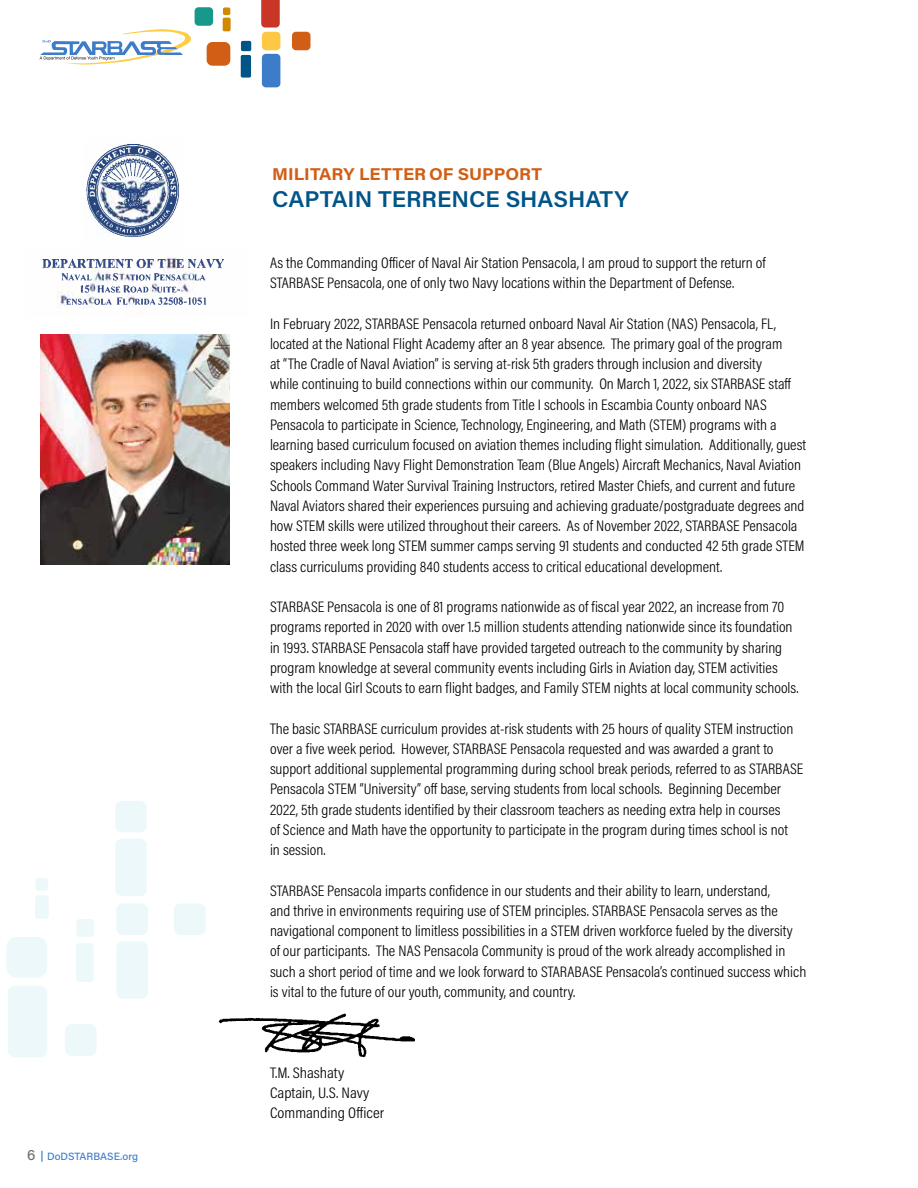
<style>
.page{position:relative;width:918px;height:1188px;background:#fff}
.page>*{position:absolute;margin:0;border:0;box-sizing:border-box;transform-origin:0 0}
.t1{font:600 22.8px "Acumin Pro";color:#005487}
.t2{font:700 17.1px "Acumin Pro";color:#d15e14;scale:1.05 1}
.t3{font:300 15.3px/20.2px "Acumin Pro Cond";color:#000;scale:1.05 1}
.t4{font:300 15.3px/20.2px "Acumin Pro Cond";color:#000;scale:1.1 1}
.t5{font:500 10.5px "Acumin Pro";letter-spacing:-.005em;color:#3d7cc9}
.s1{font-size:15px;color:#6f7271}
.s2{font-weight:600}
</style>
<div class="page">
<svg style="left:261px;top:0;width:19px;height:28px"></svg>
<div style="left:207px;top:42px;width:23px;height:24px;background:#d15e14;border-radius:6px"></div>
<div style="left:292px;top:32px;width:19px;height:18px;background:#d15e14;border-radius:4px"></div>
<div style="left:241px;top:41px;width:10px;height:10px;background:#005487;border-radius:2px"></div>
<div style="left:241px;top:55px;width:10px;height:23px;background:#005487;border-radius:2px"></div>
<div style="left:223px;top:7px;width:7px;height:8px;background:#cf8a00;border-radius:2px"></div>
<div style="left:223px;top:18px;width:8px;height:13px;background:#cf8a00;border-radius:2px"></div>
<div style="left:262px;top:54px;width:18px;height:33px;background:#3d7cc9;border-radius:4px"></div>
<div style="left:262px;top:32px;width:18px;height:18px;background:#ffc844;border-radius:4px"></div>
<div style="left:195px;top:7px;width:18px;height:19px;background:#18988b;border-radius:4px"></div>
<svg style="left:40px;top:29px;width:151px;height:36px"></svg>
<img style="left:86px;top:145px;width:93px;height:92px">
<img style="left:100px;top:182px;width:64px;height:37px">
<img style="left:109px;top:183px;width:55px;height:39px">
<img style="left:40px;top:335px;width:190px;height:229px">
<img style="left:59px;top:257px;width:147px;height:59px">
<img style="left:42px;top:259px;width:182px;height:45px">
<img style="left:182px;top:275px;width:10px;height:16px">
<img style="left:126px;top:277px;width:6px;height:27px">
<div style="left:115px;top:839px;width:32px;height:57px;background:#edf8fa;border-radius:7px"></div>
<div style="left:115px;top:801px;width:32px;height:32px;background:#edf8fa;border-radius:7px"></div>
<div style="left:6px;top:937px;width:41px;height:41px;background:#edf8fa;border-radius:10px"></div>
<div style="left:8px;top:986px;width:39px;height:71px;background:#edf8fa;border-radius:7px"></div>
<div style="left:174px;top:903px;width:32px;height:32px;background:#edf8fa;border-radius:7px"></div>
<div style="left:76px;top:919px;width:18px;height:18px;background:#edf8fa;border-radius:3px"></div>
<div style="left:76px;top:943px;width:18px;height:39px;background:#edf8fa;border-radius:3px"></div>
<div style="left:35px;top:878px;width:13px;height:13px;background:#edf8fa;border-radius:3px"></div>
<div style="left:35px;top:895px;width:14px;height:24px;background:#edf8fa;border-radius:3px"></div>
<div style="left:116px;top:941px;width:32px;height:58px;background:#edf8fa;border-radius:7px"></div>
<div style="left:116px;top:903px;width:32px;height:32px;background:#edf8fa;border-radius:7px"></div>
<div style="left:65px;top:1024px;width:32px;height:32px;background:#edf8fa;border-radius:7px"></div>
<img style="left:219px;top:1013px;width:196px;height:45px">
<p class="t5" style="left:27px;top:1149px;width:113px"><span class="s1">6</span> <span class="s2">|</span> DoDSTARBASE.org</p>
<p class="t2" style="left:272px;top:162px;width:258px">MILITARY LETTER OF SUPPORT</p>
<h1 class="t1" style="left:272px;top:183px;width:358px">CAPTAIN TERRENCE SHASHATY</h1>
<p class="t3" style="left:270px;top:252px;width:474px">As the Commanding Officer of Naval Air Station Pensacola, I am proud to support the return of<br>STARBASE Pensacola, one of only two Navy locations within the Department of Defense.</p>
<p class="t3" style="left:270px;top:313px;width:512px">In February 2022, STARBASE Pensacola returned onboard Naval Air Station (NAS) Pensacola, FL, located at the National Flight Academy after an 8 year absence. The primary goal of the program<br>at “The Cradle of Naval Aviation” is serving at-risk 5th graders through inclusion and diversity<br>while continuing to build connections within our community. On March 1, 2022, six STARBASE staff members welcomed 5th grade students from Title I schools in Escambia County onboard NAS Pensacola to participate in Science, Technology, Engineering, and Math (STEM) programs with a learning based curriculum focused on aviation themes including flight simulation. Additionally, guest speakers including Navy Flight Demonstration Team (Blue Angels) Aircraft Mechanics, Naval Aviation Schools Command Water Survival Training Instructors, retired Master Chiefs, and current and future Naval Aviators shared their experiences pursuing and achieving graduate/postgraduate degrees and how STEM skills were utilized throughout their careers. As of November 2022, STARBASE Pensacola hosted three week long STEM summer camps serving 91 students and conducted 42 5th grade STEM class curriculums providing 840 students access to critical educational development.</p>
<p class="t3" style="left:270px;top:596px;width:505px">STARBASE Pensacola is one of 81 programs nationwide as of fiscal year 2022, an increase from 70 programs reported in 2020 with over 1.5 million students attending nationwide since its foundation in 1993. STARBASE Pensacola staff have provided targeted outreach to the community by sharing program knowledge at several community events including Girls in Aviation day, STEM activities with the local Girl Scouts to earn flight badges, and Family STEM nights at local community schools.</p>
<p class="t3" style="left:270px;top:718px;width:509px">The basic STARBASE curriculum provides at-risk students with 25 hours of quality STEM instruction over a five week period. However, STARBASE Pensacola requested and was awarded a grant to support additional supplemental programming during school break periods, referred to as STARBASE Pensacola STEM “University” off base, serving students from local schools. Beginning December 2022, 5th grade students identified by their classroom teachers as needing extra help in courses<br>of Science and Math have the opportunity to participate in the program during times school is not<br>in session.</p>
<p class="t3" style="left:270px;top:880px;width:512px">STARBASE Pensacola imparts confidence in our students and their ability to learn, understand,<br>and thrive in environments requiring use of STEM principles. STARBASE Pensacola serves as the navigational component to limitless possibilities in a STEM driven workforce fueled by the diversity of our participants. The NAS Pensacola Community is proud of the work already accomplished in such a short period of time and we look forward to STARABASE Pensacola’s continued success which is vital to the future of our youth, community, and country.</p>
<p class="t4" style="left:270px;top:1062px;width:105px">T.M. Shashaty<br>Captain, U.S. Navy<br>Commanding Officer</p>
</div>
